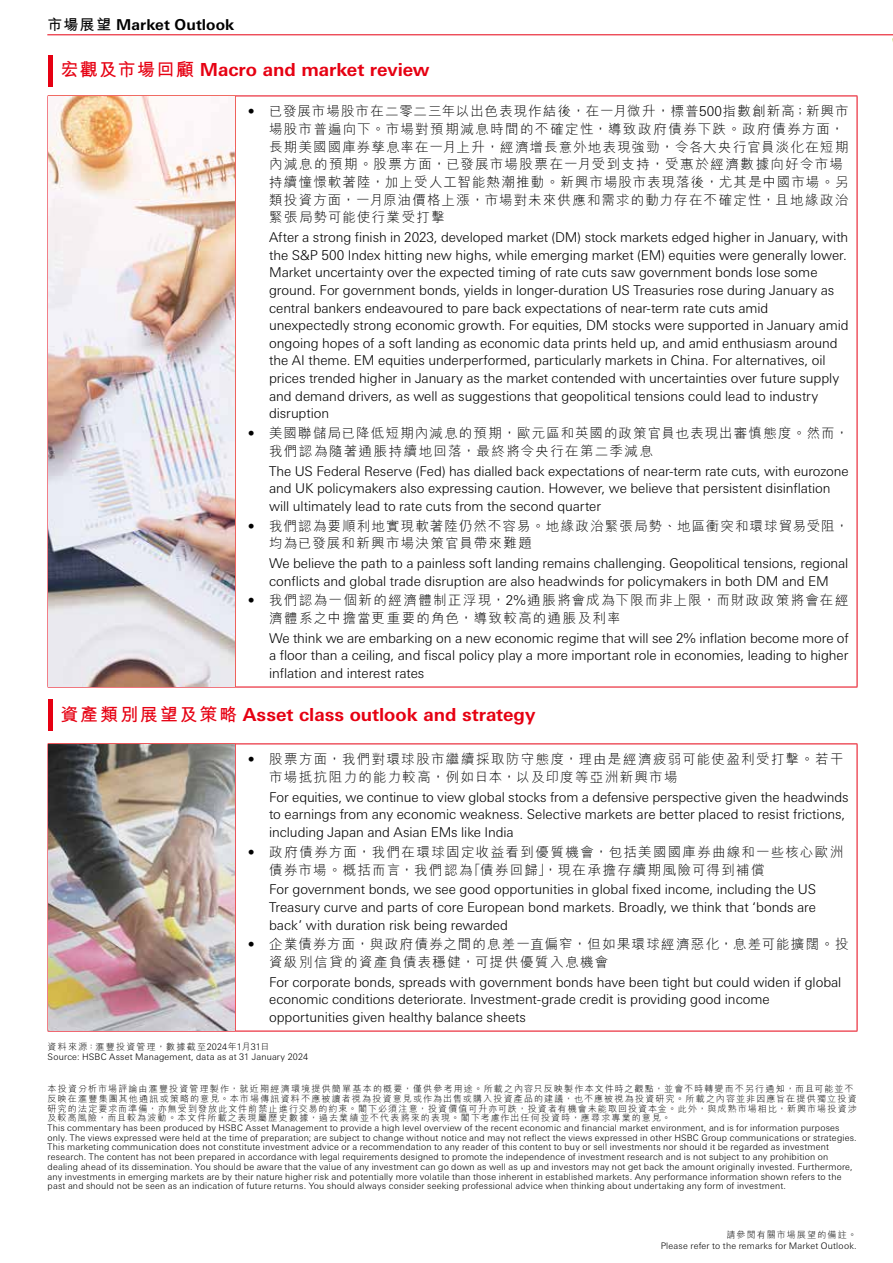
<style>
.page{position:relative;width:893px;height:1263px;background:#fff}
.page>*{position:absolute;margin:0;border:0;box-sizing:border-box;transform-origin:0 0}
.t1{font:700 18px "Univers Nextfor HSBC";color:#e60012}
.t2{font:700 15px "Univers Nextfor HSBC";letter-spacing:.005em;color:#000}
.t3{font:300 13.5px/17.7px "Univers Nextfor HSBC";letter-spacing:-.005em;color:#000}
.t4{font:300 13.5px/17.7px "M Hei H Kfor HSBC";letter-spacing:.09em;color:#000}
.t5{font:300 9px/9.8px "Univers Nextfor HSBC";letter-spacing:.02em;color:#000}
.t6{font:300 9px/9.8px "M Hei H Kfor HSBC";letter-spacing:.125em;color:#000}
.s1{font-family:"M Hei H Kfor HSBC"}
.s2{font-family:"Univers Nextfor HSBC"}
</style>
<div class="page">
<hr style="left:47px;top:34px;width:846px;height:1px;background:#e60012">
<hr style="left:235px;top:96px;width:1px;height:591px;background:#e60012">
<hr style="left:235px;top:96px;width:622px;height:1px;background:#e60012">
<hr style="left:857px;top:96px;width:1px;height:591px;background:#e60012">
<hr style="left:48px;top:687px;width:187px;height:1px;background:#e60012">
<hr style="left:235px;top:687px;width:622px;height:1px;background:#e60012">
<hr style="left:235px;top:744px;width:1px;height:287px;background:#e60012">
<hr style="left:48px;top:743px;width:187px;height:1px;background:#e60012">
<hr style="left:235px;top:743px;width:622px;height:1px;background:#e60012">
<hr style="left:857px;top:744px;width:1px;height:287px;background:#e60012">
<hr style="left:48px;top:1031px;width:187px;height:1px;background:#e60012">
<hr style="left:235px;top:1031px;width:622px;height:1px;background:#e60012">
<hr style="left:48px;top:55px;width:4px;height:31px;background:#e60012">
<img style="left:48px;top:96px;width:187px;height:591px">
<hr style="left:48px;top:700px;width:4px;height:31px;background:#e60012">
<img style="left:48px;top:744px;width:187px;height:287px">
<p class="t2" style="left:47px;top:14px;width:189px"><span class="s1">市場展望</span> Market Outlook</p>
<h1 class="t1" style="left:60px;top:56px;width:371px"><span class="s1">宏觀及市場回顧</span> Macro and market review</h1>
<p class="t4" style="left:269px;top:102px;width:581px;text-indent:-21px"><span class="s2">•</span> 已發展市場股市在二零二三年以出色表現作結後，在一月微升，標普<span class="s2">500</span>指數創新高；新興市場股市普遍向下。市場對預期減息時間的不確定性，導致政府債券下跌。政府債券方面，長期美國國庫券孳息率在一月上升，經濟增長意外地表現強勁，令各大央行官員淡化在短期內減息的預期。股票方面，已發展市場股票在一月受到支持，受惠於經濟數據向好令市場持續憧憬軟著陸，加上受人工智能熱潮推動。新興市場股市表現落後，尤其是中國市場。另類投資方面，一月原油價格上漲，市場對未來供應和需求的動力存在不確定性，且地緣政治緊張局勢可能使行業受打擊</p>
<p class="t3" style="left:269px;top:227px;width:581px">After a strong finish in 2023, developed market (DM) stock markets edged higher in January, with the S&amp;P 500 Index hitting new highs, while emerging market (EM) equities were generally lower.<br>Market uncertainty over the expected timing of rate cuts saw government bonds lose some ground. For government bonds, yields in longer-duration US Treasuries rose during January as central bankers endeavoured to pare back expectations of near-term rate cuts amid unexpectedly strong economic growth. For equities, DM stocks were supported in January amid ongoing hopes of a soft landing as economic data prints held up, and amid enthusiasm around the AI theme. EM equities underperformed, particularly markets in China. For alternatives, oil prices trended higher in January as the market contended with uncertainties over future supply and demand drivers, as well as suggestions that geopolitical tensions could lead to industry disruption</p>
<p class="t4" style="left:269px;top:424px;width:581px;text-indent:-21px"><span class="s2">•</span> 美國聯儲局已降低短期內減息的預期，歐元區和英國的政策官員也表現出審慎態度。然而，我們認為隨著通脹持續地回落，最終將令央行在第二季減息</p>
<p class="t3" style="left:269px;top:461px;width:581px">The US Federal Reserve (Fed) has dialled back expectations of near-term rate cuts, with eurozone and UK policymakers also expressing caution. However, we believe that persistent disinflation will ultimately lead to rate cuts from the second quarter</p>
<p class="t4" style="left:269px;top:516px;width:581px;text-indent:-21px"><span class="s2">•</span> 我們認為要順利地實現軟著陸仍然不容易。地緣政治緊張局勢、地區衝突和環球貿易受阻，均為已發展和新興市場決策官員帶來難題</p>
<p class="t3" style="left:269px;top:553px;width:581px">We believe the path to a painless soft landing remains challenging. Geopolitical tensions, regional conflicts and global trade disruption are also headwinds for policymakers in both DM and EM</p>
<p class="t4" style="left:269px;top:591px;width:581px;text-indent:-21px"><span class="s2">•</span> 我們認為一個新的經濟體制正浮現，<span class="s2">2%</span>通脹將會成為下限而非上限，而財政政策將會在經濟體系之中擔當更重要的角色，導致較高的通脹及利率</p>
<p class="t3" style="left:269px;top:628px;width:581px;text-align:justify">We think we are embarking on a new economic regime that will see 2% inflation become more of a floor than a ceiling, and fiscal policy play a more important role in economies, leading to higher inflation and interest rates</p>
<h1 class="t1" style="left:60px;top:701px;width:477px"><span class="s1">資產類別展望及策略</span> Asset class outlook and strategy</h1>
<p class="t4" style="left:269px;top:750px;width:576px;text-indent:-21px"><span class="s2">•</span> 股票方面，我們對環球股市繼續採取防守態度，理由是經濟疲弱可能使盈利受打擊。若干市場抵抗阻力的能力較高，例如日本，以及印度等亞洲新興市場</p>
<p class="t3" style="left:269px;top:787px;width:581px">For equities, we continue to view global stocks from a defensive perspective given the headwinds to earnings from any economic weakness. Selective markets are better placed to resist frictions, including Japan and Asian EMs like India</p>
<p class="t4" style="left:269px;top:843px;width:576px;text-indent:-21px"><span class="s2">•</span> 政府債券方面，我們在環球固定收益看到優質機會，包括美國國庫券曲線和一些核心歐洲債券市場。概括而言，我們認為「債券回歸」，現在承擔存續期風險可得到補償</p>
<p class="t3" style="left:269px;top:880px;width:548px;text-align:justify">For government bonds, we see good opportunities in global fixed income, including the US Treasury curve and parts of core European bond markets. Broadly, we think that ‘bonds are back’ with duration risk being rewarded</p>
<p class="t4" style="left:269px;top:935px;width:581px;text-indent:-21px"><span class="s2">•</span> 企業債券方面，與政府債券之間的息差一直偏窄，但如果環球經濟惡化，息差可能擴闊。投資級別信貸的資產負債表穩健，可提供優質入息機會</p>
<p class="t3" style="left:269px;top:972px;width:574px">For corporate bonds, spreads with government bonds have been tight but could widen if global economic conditions deteriorate. Investment-grade credit is providing good income opportunities given healthy balance sheets</p>
<p class="t6" style="left:48px;top:1042px;width:223px">資料來源：滙豐投資管理，數據截至<span class="s2">2024</span>年<span class="s2">1</span>月<span class="s2">31</span>日</p>
<p class="t5" style="left:48px;top:1052px;width:262px">Source: HSBC Asset Management, data as at 31 January 2024</p>
<p class="t6" style="left:48px;top:1084px;width:811px">本投資分析市場評論由滙豐投資管理製作，就近期經濟環境提供簡單基本的概要，僅供參考用途。所載之內容只反映製作本文件時之觀點，並會不時轉變而不另行通知，而且可能並不反映在滙豐集團其他通訊或策略的意見。本市場傳訊資料不應被讀者視為投資意見或作為出售或購入投資產品的建議，也不應被視為投資研究。所載之內容並非因應旨在提供獨立投資研究的法定要求而準備，亦無受到發放此文件前禁止進行交易的約束。閣下必須注意，投資價值可升亦可跌，投資者有機會未能取回投資本金。此外，與成熟市場相比，新興市場投資涉及較高風險，而且較為波動。本文件所載之表現屬歷史數據，過去業績並不代表將來的表現。閣下考慮作出任何投資時，應尋求專業的意見。</p>
<p class="t5" style="left:48px;top:1122px;width:811px">This commentary has been produced by HSBC Asset Management to provide a high level overview of the recent economic and financial market environment, and is for information purposes only. The views expressed were held at the time of preparation; are subject to change without notice and may not reflect the views expressed in other HSBC Group communications or strategies.<br>This marketing communication does not constitute investment advice or a recommendation to any reader of this content to buy or sell investments nor should it be regarded as investment research. The content has not been prepared in accordance with legal requirements designed to promote the independence of investment research and is not subject to any prohibition on dealing ahead of its dissemination. You should be aware that the value of any investment can go down as well as up and investors may not get back the amount originally invested. Furthermore, any investments in emerging markets are by their nature higher risk and potentially more volatile than those inherent in established markets. Any performance information shown refers to the past and should not be seen as an indication of future returns. You should always consider seeking professional advice when thinking about undertaking any form of investment.</p>
<p class="t6" style="left:726px;top:1230px;width:132px">請參閱有關市場展望的備註。</p>
<p class="t5" style="left:661px;top:1240px;width:197px">Please refer to the remarks for Market Outlook.</p>
</div>
